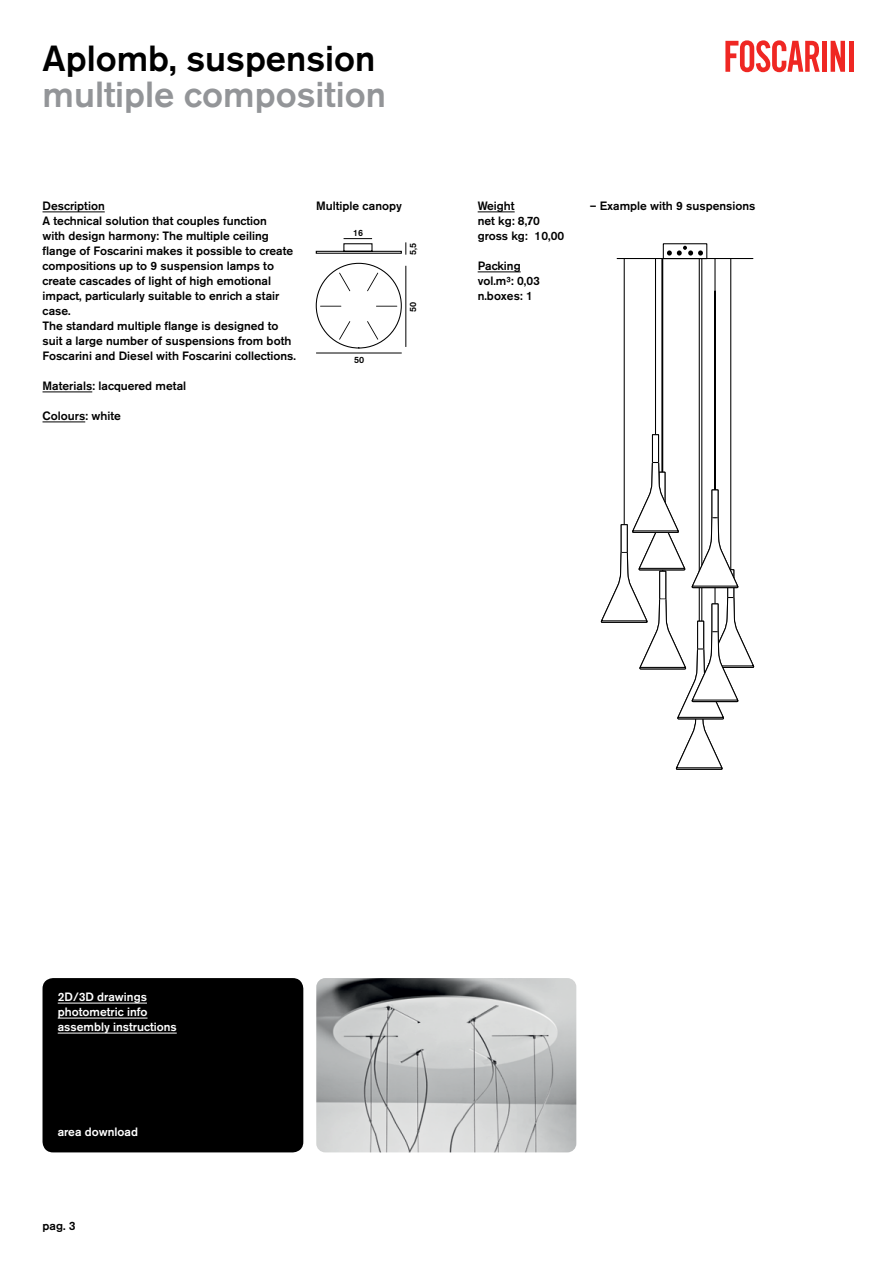
<style>
.page{position:relative;width:893px;height:1263px;background:#fff}
.page>*{position:absolute;margin:0;border:0;box-sizing:border-box;transform-origin:0 0}
.t1{font:500 36px "Akzidenz Grotesk BE";color:#939598}
.t2{font:500 36px "Akzidenz Grotesk BE";color:#000}
.t3{font:500 12px/15px "Akzidenz Grotesk BE";color:#000}
.t4{font:500 12px/15px "Akzidenz Grotesk BE";color:#fff}
.t5{font:500 9px "Akzidenz Grotesk BE";color:#000}
</style>
<div class="page">
<hr style="left:43px;top:212px;width:62px;height:1px;background:#000">
<hr style="left:43px;top:392px;width:49px;height:1px;background:#000">
<hr style="left:43px;top:422px;width:42px;height:1px;background:#000">
<hr style="left:478px;top:212px;width:37px;height:1px;background:#000">
<hr style="left:478px;top:272px;width:43px;height:1px;background:#000">
<svg style="left:831px;top:41px;width:14px;height:31px"></svg>
<div style="left:822px;top:41px;width:5px;height:31px;background:#ef2723"></div>
<hr style="left:849px;top:41px;width:4px;height:31px;background:#ef2723">
<svg style="left:725px;top:40px;width:95px;height:32px"></svg>
<img style="left:316px;top:978px;width:260px;height:174px">
<svg style="left:316px;top:262px;width:86px;height:86px"></svg>
<hr style="left:316px;top:353px;width:86px;height:1px;background:#000">
<hr style="left:405px;top:266px;width:1px;height:81px;background:#000">
<svg style="left:316px;top:238px;width:90px;height:17px"></svg>
<div style="left:43px;top:978px;width:260px;height:174px;background:#000;border-radius:11px"></div>
<hr style="left:58px;top:1003px;width:89px;height:1px;background:#fff">
<hr style="left:58px;top:1018px;width:89px;height:1px;background:#fff">
<hr style="left:58px;top:1033px;width:119px;height:1px;background:#fff">
<hr style="left:662px;top:258px;width:1px;height:313px;background:#000">
<hr style="left:624px;top:259px;width:1px;height:266px;background:#000">
<hr style="left:730px;top:259px;width:1px;height:311px;background:#000">
<hr style="left:699px;top:259px;width:1px;height:362px;background:#000">
<hr style="left:701px;top:258px;width:1px;height:363px;background:#000">
<hr style="left:655px;top:258px;width:1px;height:177px;background:#000">
<hr style="left:714px;top:258px;width:1px;height:232px;background:#000">
<hr style="left:661px;top:258px;width:1px;height:214px;background:#000">
<hr style="left:617px;top:258px;width:136px;height:1px;background:#000">
<div style="left:663px;top:243px;width:44px;height:16px;border:1px solid #000"></div>
<svg style="left:667px;top:246px;width:36px;height:10px"></svg>
<svg style="left:601px;top:434px;width:153px;height:336px"></svg>
<h1 class="t2" style="left:43px;top:36px;width:334px">Aplomb, suspension</h1>
<h1 class="t1" style="left:43px;top:72px;width:345px">multiple composition</h1>
<p class="t3" style="left:43px;top:198px;width:255px">Description<br>A technical solution that couples function<br>with design harmony: The multiple ceiling flange of Foscarini makes it possible to create compositions up to 9 suspension lamps to create cascades of light of high emotional impact, particularly suitable to enrich a stair case.<br>The standard multiple flange is designed to suit a large number of suspensions from both Foscarini and Diesel with Foscarini collections.</p>
<p class="t3" style="left:43px;top:378px;width:145px">Materials: lacquered metal</p>
<p class="t3" style="left:43px;top:408px;width:80px">Colours: white</p>
<p class="t3" style="left:316px;top:198px;width:87px">Multiple canopy</p>
<p class="t3" style="left:478px;top:198px;width:88px">Weight<br>net kg: 8,70 gross kg: 10,00</p>
<p class="t3" style="left:478px;top:258px;width:64px">Packing vol.m³: 0,03 n.boxes: 1</p>
<p class="t5" style="left:353px;top:227px;width:12px">16</p>
<p class="t5" style="left:407px;top:255px;width:13px;rotate:-90deg">5,5</p>
<p class="t5" style="left:354px;top:355px;width:12px">50</p>
<p class="t5" style="left:407px;top:312px;width:12px;rotate:-90deg">50</p>
<p class="t3" style="left:590px;top:198px;width:167px">– Example with 9 suspensions</p>
<p class="t4" style="left:58px;top:989px;width:120px">2D/3D drawings photometric info assembly instructions</p>
<p class="t4" style="left:58px;top:1124px;width:82px">area download</p>
<p class="t3" style="left:43px;top:1218px;width:34px">pag. 3</p>
</div>
